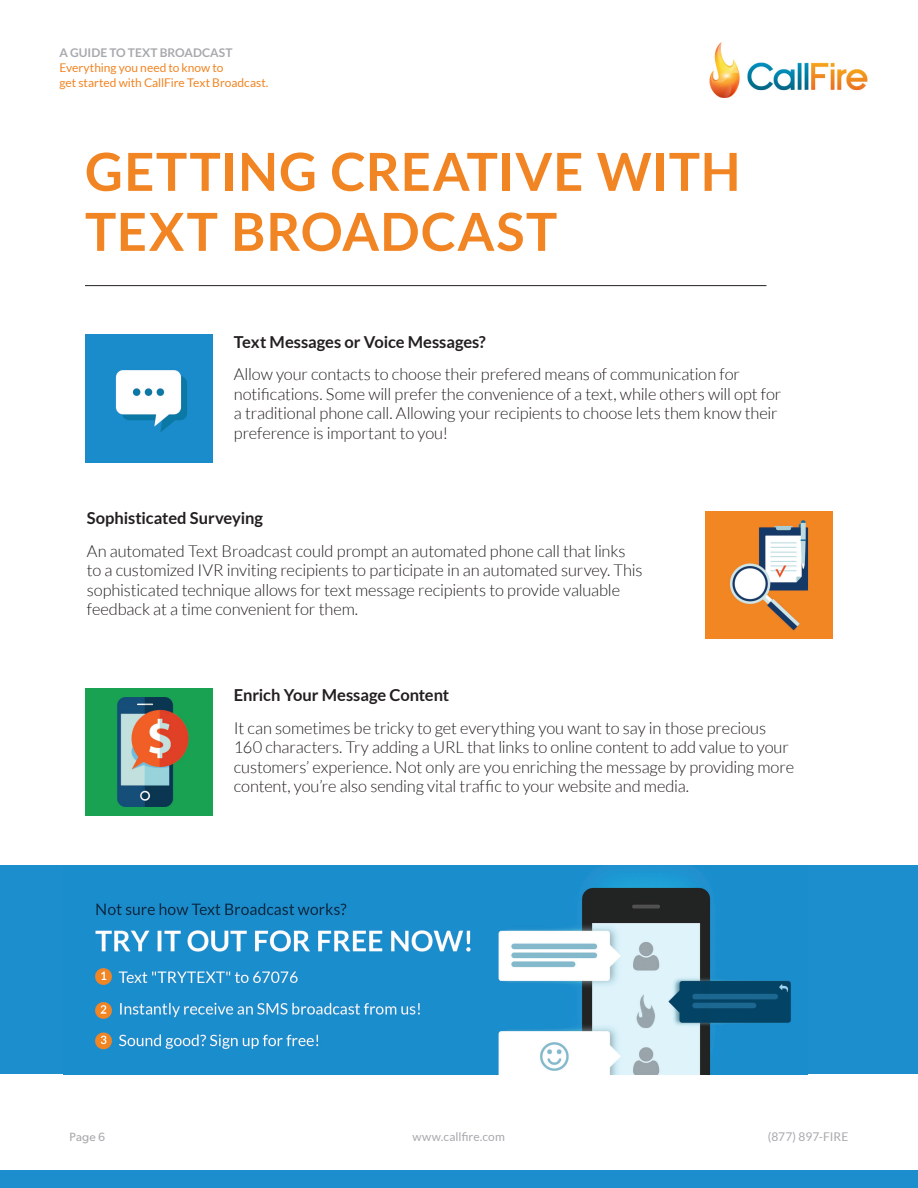
<style>
.page{position:relative;width:918px;height:1188px;background:#fff}
.page>*{position:absolute;margin:0;border:0;box-sizing:border-box;transform-origin:0 0}
.t1{font:700 52.5px/60px "Lato";letter-spacing:.02em;color:#f18524}
.t2{font:300 16.5px/19.5px "Lato";letter-spacing:-.01em;color:#231f20}
.t3{font:700 16.5px "Lato";letter-spacing:-.005em;color:#231f20}
.t4{font:12px/15px "Lato";color:#f18524}
.t5{font:12px "Lato";letter-spacing:.005em;color:#a8a9ad}
.t6{font:700 12px "Lato";letter-spacing:.005em;color:#a8a9ad}
.t7{font:12px "Gibson";color:#a8a9ad}
</style>
<div class="page">
<div style="left:0;top:865px;width:918px;height:209px;background:#1c8ece"></div>
<img style="left:95px;top:874px;width:696px;height:200px">
<div style="left:0;top:1170px;width:918px;height:18px;background:#1c8ece"></div>
<img style="left:709px;top:42px;width:159px;height:55px">
<hr style="left:85px;top:285px;width:681px;height:1px;background:#231f20">
<img style="left:85px;top:335px;width:128px;height:127px">
<img style="left:85px;top:688px;width:128px;height:128px">
<img style="left:705px;top:511px;width:128px;height:128px">
<p class="t6" style="left:60px;top:45px;width:175px">A GUIDE TO TEXT BROADCAST</p>
<p class="t4" style="left:60px;top:60px;width:211px">Everything you need to know to<br>get started with CallFire Text Broadcast.</p>
<p class="t1" style="left:85px;top:141px;width:657px">GETTING CREATIVE WITH<br>TEXT BROADCAST</p>
<p class="t3" style="left:234px;top:333px;width:253px">Text Messages or Voice Messages?</p>
<p class="t2" style="left:234px;top:365px;width:549px">Allow your contacts to choose their prefered means of communication for notifications. Some will prefer the convenience of a text, while others will opt for a traditional phone call. Allowing your recipients to choose lets them know their preference is important to you!</p>
<p class="t3" style="left:87px;top:509px;width:178px">Sophisticated Surveying</p>
<p class="t2" style="left:87px;top:541px;width:557px">An automated Text Broadcast could prompt an automated phone call that links to a customized IVR inviting recipients to participate in an automated survey. This sophisticated technique allows for text message recipients to provide valuable feedback at a time convenient for them.</p>
<p class="t3" style="left:234px;top:686px;width:217px">Enrich Your Message Content</p>
<p class="t2" style="left:234px;top:718px;width:562px">It can sometimes be tricky to get everything you want to say in those precious 160 characters. Try adding a URL that links to online content to add value to your customers’ experience. Not only are you enriching the message by providing more content, you’re also sending vital traffic to your website and media.</p>
<p class="t7" style="left:70px;top:1129px;width:37px">Page 6</p>
<p class="t5" style="left:412px;top:1130px;width:94px">www.callfire.com</p>
<p class="t5" style="left:768px;top:1130px;width:82px">(877) 897-FIRE</p>
</div>
